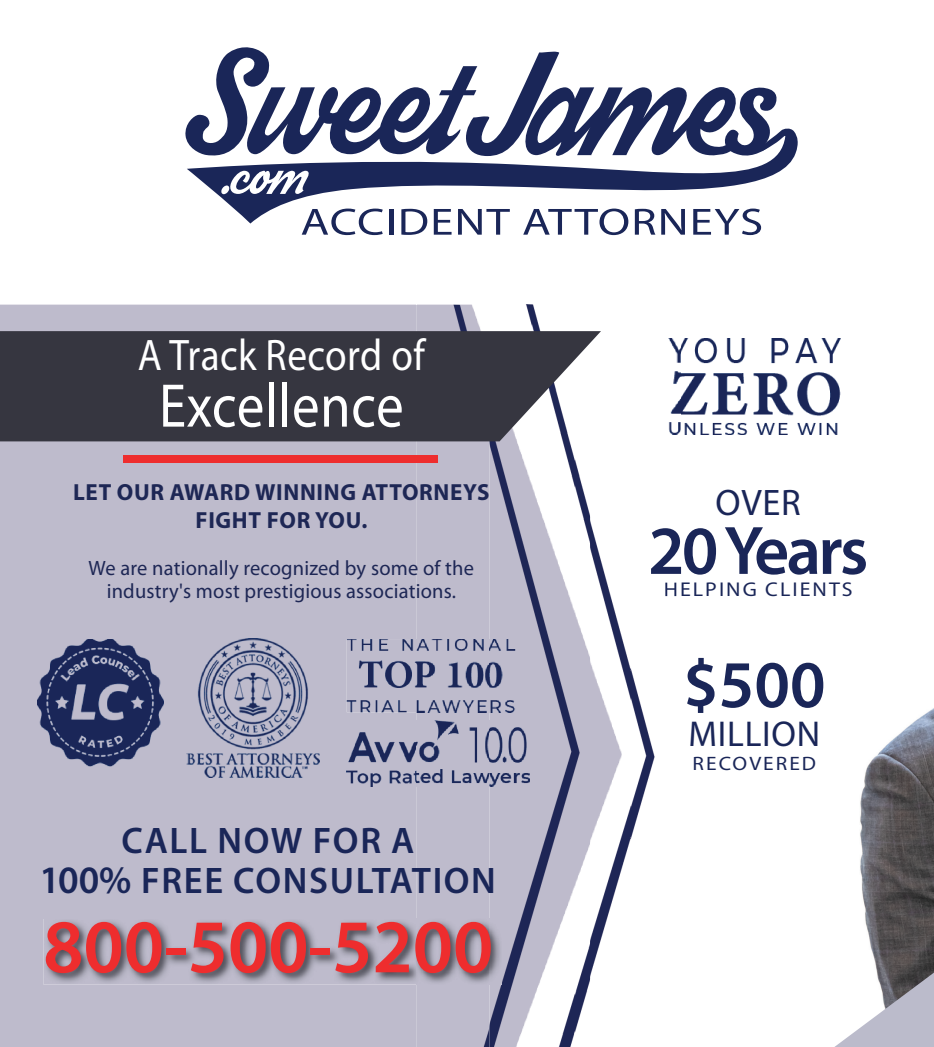
<style>
.page{position:relative;width:934px;height:1047px;background:#fff}
.page>*{position:absolute;margin:0;border:0;box-sizing:border-box;transform-origin:0 0}
.t1{font:600 76.25px "Myriad Pro";color:#ee2d2e}
.t2{font:600 69.12px "Myriad Pro";letter-spacing:-.04em;color:#1a2658}
.t3{font:600 67.25px "Myriad Pro";color:#1a2658}
.t4{font:62.12px "Myriad Pro";letter-spacing:.01em;color:#fff;scale:.89 1}
.t5{font:44.38px "Myriad Pro";letter-spacing:.01em;color:#fff;scale:.89 1}
.t6{font:600 37px/40.1px "Myriad Pro";letter-spacing:.045em;color:#1a2658;text-align:center}
.t7{font:37px "Myriad Pro";color:#1a2658}
.t8{font:36px "Myriad Pro";letter-spacing:.02em;color:#1a2658}
.t9{font:700 23.38px/28.6px "Myriad Pro";letter-spacing:.03em;color:#1e2755;text-align:center}
.t10{font:20.75px/23.4px "Myriad Pro";letter-spacing:.01em;color:#1e2755;text-align:center}
.t11{font:20px "Myriad Pro";letter-spacing:.095em;color:#1a2658;scale:1.09 1}
.t12{font:19.5px "Myriad Pro";letter-spacing:.095em;color:#1a2658;scale:1.1 1}
.s1{font-size:39px}
</style>
<div class="page">
<img style="left:860px;top:708px;width:74px;height:246px">
<svg style="left:302px;top:223px;width:81px;height:12px"></svg>
<hr style="left:389px;top:209px;width:4px;height:26px;background:#1a2658">
<svg style="left:401px;top:223px;width:26px;height:12px"></svg>
<svg style="left:434px;top:223px;width:17px;height:12px"></svg>
<svg style="left:458px;top:223px;width:43px;height:12px"></svg>
<svg style="left:523px;top:223px;width:105px;height:12px"></svg>
<svg style="left:635px;top:223px;width:20px;height:12px"></svg>
<svg style="left:661px;top:223px;width:24px;height:12px"></svg>
<svg style="left:693px;top:223px;width:68px;height:12px"></svg>
<svg style="left:187px;top:128px;width:611px;height:95px"></svg>
<svg style="left:185px;top:47px;width:595px;height:111px"></svg>
<svg style="left:221px;top:171px;width:89px;height:23px"></svg>
<img style="left:680px;top:338px;width:160px;height:96px">
<div style="left:0;top:304px;width:417px;height:742px;background:#bebbcc"></div>
<img style="left:417px;top:304px;width:263px;height:742px">
<img style="left:651px;top:527px;width:29px;height:47px">
<img style="left:665px;top:582px;width:15px;height:14px">
<img style="left:590px;top:304px;width:40px;height:742px">
<img style="left:489px;top:304px;width:101px;height:742px">
<div style="left:124px;top:455px;width:314px;height:7px;background:#ee2d2e"></div>
<img style="left:347px;top:720px;width:183px;height:66px">
<img style="left:187px;top:638px;width:132px;height:139px">
<img style="left:37px;top:639px;width:126px;height:127px">
<img style="left:347px;top:639px;width:168px;height:73px">
<svg style="left:0;top:331px;width:601px;height:110px;background:#45454f"></svg>
<img style="left:43px;top:918px;width:459px;height:66px">
<svg style="left:0;top:1040px;width:4px;height:7px"></svg>
<svg style="left:835px;top:954px;width:99px;height:93px"></svg>
<h3 class="t5" style="left:138px;top:328px;width:324px">A Track Record of</h3>
<h3 class="t4" style="left:159px;top:367px;width:276px">Excellence</h3>
<p class="t9" style="left:73px;top:477px;width:418px">LET OUR AWARD WINNING ATTORNEYS<br>FIGHT FOR YOU.</p>
<p class="t10" style="left:89px;top:556px;width:387px">We are nationally recognized by some of the industry's most prestigious associations.</p>
<h3 class="t6" style="left:39px;top:819px;width:458px">CALL NOW FOR A<br><span class="s1">100%</span> FREE CONSULTATION</h3>
<h1 class="t1" style="left:43px;top:897px;width:451px">800-500-5200</h1>
<h3 class="t7" style="left:715px;top:479px;width:87px">OVER</h3>
<h2 class="t2" style="left:648px;top:506px;width:222px">20 Years</h2>
<p class="t11" style="left:664px;top:577px;width:175px">HELPING CLIENTS</p>
<h3 class="t3" style="left:683px;top:641px;width:144px">$500</h3>
<h3 class="t8" style="left:688px;top:711px;width:133px">MILLION</h3>
<p class="t12" style="left:692px;top:751px;width:114px">RECOVERED</p>
</div>
